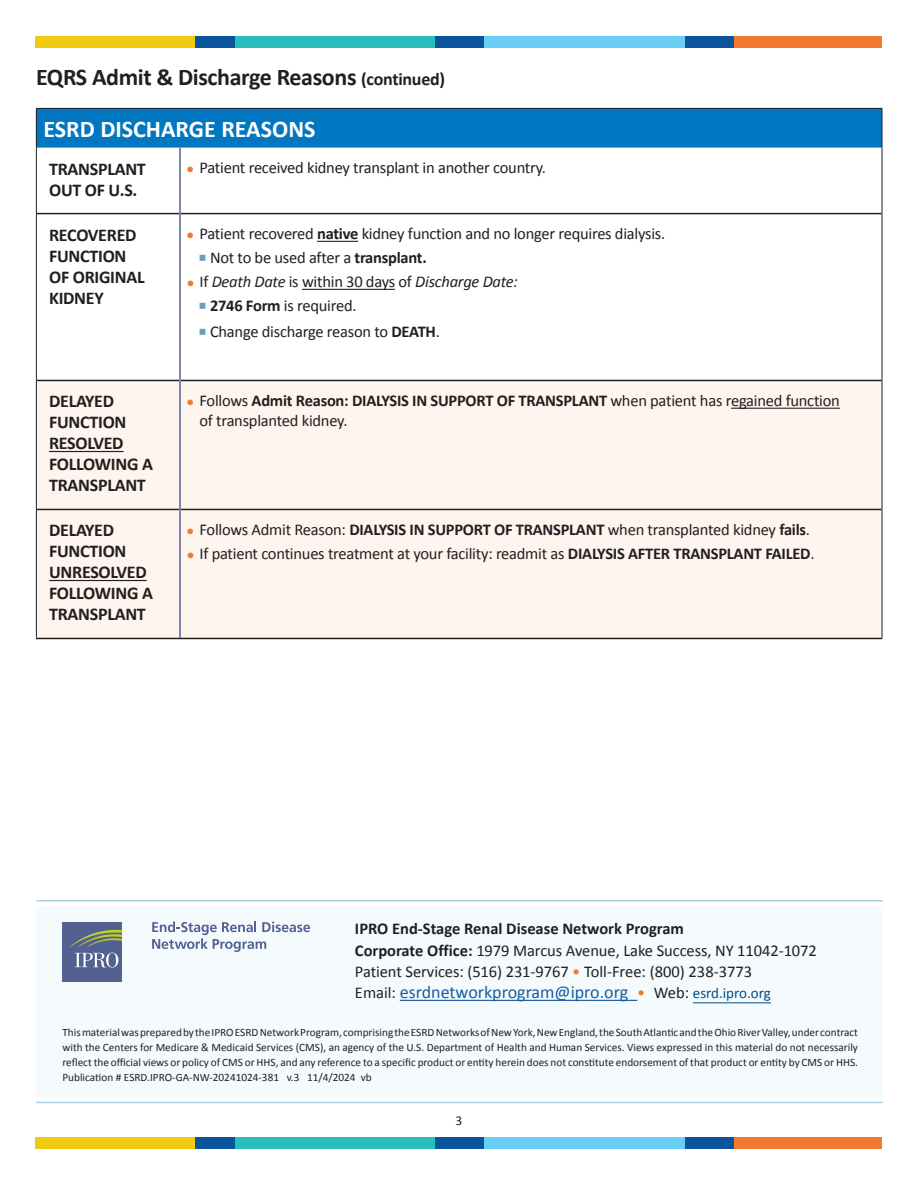
<style>
.page{position:relative;width:918px;height:1188px;background:#fff}
.page>*{position:absolute;margin:0;border:0;box-sizing:border-box;transform-origin:0 0}
.t1{font:700 24px "Calibri";letter-spacing:-.015em;color:#231f20}
.Table-2_Header{font:700 24px "Calibri";color:#fff}
.Table_2_Body{font:700 18px/21px "Calibri";letter-spacing:-.015em;color:#231f20}
.contact{font:18px "Calibri";color:#175d9e}
.contact-2{font:16.5px/19.5px "Calibri";letter-spacing:-.015em;color:#231f20}
.t2{font:italic 16.5px "Calibri";letter-spacing:-.015em;color:#231f20}
.contact-3{font:700 16.5px "Calibri";color:#231f20}
.t3{font:13.5px "Calibri";color:#231f20}
.Disclaimer{font:11.25px/15px "Calibri";color:#231f20;text-align:justify}
.s1{font-size:18px}
.s2{font-size:18px;color:#f37930}
.s3{font-weight:700}
.s4{font-size:25.5px;color:#6a9ec4}
.s5{font-style:normal;font-size:18px;color:#f37930}
.s6{font-style:normal}
.s7{color:#f37930}
.s8{font-size:16.5px;color:#231f20}
.s9{font-size:16.5px;color:#f37930}
.s10{font-size:15px;color:#004e89}
</style>
<div class="page">
<div style="left:36px;top:36px;width:159px;height:12px;background:#f0cb12"></div>
<div style="left:734px;top:36px;width:148px;height:12px;background:#f37931"></div>
<div style="left:195px;top:36px;width:49px;height:12px;background:#09549c"></div>
<div style="left:235px;top:36px;width:200px;height:12px;background:#28bebe"></div>
<div style="left:435px;top:36px;width:49px;height:12px;background:#09549c"></div>
<div style="left:484px;top:36px;width:201px;height:12px;background:#69cef5"></div>
<div style="left:685px;top:36px;width:49px;height:12px;background:#09549c"></div>
<div style="left:36px;top:1137px;width:159px;height:12px;background:#f0cb12"></div>
<div style="left:734px;top:1137px;width:148px;height:12px;background:#f37931"></div>
<div style="left:195px;top:1137px;width:49px;height:12px;background:#09549c"></div>
<div style="left:235px;top:1137px;width:200px;height:12px;background:#28bebe"></div>
<div style="left:435px;top:1137px;width:49px;height:12px;background:#09549c"></div>
<div style="left:484px;top:1137px;width:201px;height:12px;background:#69cef5"></div>
<div style="left:685px;top:1137px;width:49px;height:12px;background:#09549c"></div>
<div style="left:36px;top:108px;width:846px;height:40px;background:#0077c0"></div>
<svg style="left:37px;top:148px;width:845px;height:232px"></svg>
<div style="left:37px;top:381px;width:845px;height:257px;background:#fef5ef"></div>
<hr style="left:36px;top:108px;width:144px;height:1px;background:#231f20">
<hr style="left:36px;top:109px;width:1px;height:39px;background:#231f20">
<hr style="left:180px;top:108px;width:702px;height:1px;background:#231f20">
<hr style="left:882px;top:109px;width:1px;height:39px;background:#231f20">
<hr style="left:36px;top:148px;width:1px;height:66px;background:#231f20">
<hr style="left:882px;top:148px;width:1px;height:66px;background:#231f20">
<hr style="left:36px;top:214px;width:1px;height:166px;background:#231f20">
<hr style="left:882px;top:214px;width:1px;height:166px;background:#231f20">
<hr style="left:36px;top:380px;width:1px;height:129px;background:#231f20">
<hr style="left:882px;top:380px;width:1px;height:129px;background:#231f20">
<hr style="left:36px;top:509px;width:1px;height:129px;background:#231f20">
<hr style="left:882px;top:509px;width:1px;height:129px;background:#231f20">
<hr style="left:37px;top:213px;width:142px;height:1px;background:#231f20">
<hr style="left:181px;top:213px;width:701px;height:1px;background:#231f20">
<hr style="left:37px;top:380px;width:142px;height:1px;background:#231f20">
<hr style="left:181px;top:380px;width:701px;height:1px;background:#231f20">
<hr style="left:37px;top:509px;width:142px;height:1px;background:#231f20">
<hr style="left:181px;top:509px;width:701px;height:1px;background:#231f20">
<hr style="left:36px;top:638px;width:144px;height:1px;background:#231f20">
<hr style="left:180px;top:638px;width:702px;height:1px;background:#231f20">
<hr style="left:179px;top:148px;width:2px;height:66px;background:#536192">
<hr style="left:179px;top:214px;width:2px;height:166px;background:#536192">
<hr style="left:179px;top:380px;width:2px;height:129px;background:#536192">
<hr style="left:179px;top:509px;width:2px;height:129px;background:#536192">
<hr style="left:317px;top:241px;width:41px;height:1px;background:#231f20">
<hr style="left:302px;top:289px;width:93px;height:1px;background:#231f20">
<hr style="left:49px;top:451px;width:75px;height:1px;background:#231f20">
<hr style="left:731px;top:408px;width:109px;height:1px;background:#231f20">
<hr style="left:49px;top:580px;width:98px;height:1px;background:#231f20">
<div style="left:36px;top:906px;width:846px;height:191px;background:#f5fafc"></div>
<hr style="left:36px;top:900px;width:847px;height:2px;background:#a7cfe8">
<hr style="left:36px;top:1102px;width:847px;height:1px;background:#a7cfe8">
<hr style="left:400px;top:1000px;width:237px;height:1px;background:#175d9e">
<hr style="left:693px;top:1002px;width:78px;height:1px;background:#004e89">
<div style="left:62px;top:922px;width:60px;height:60px;background:#536192"></div>
<svg style="left:70px;top:929px;width:52px;height:39px"></svg>
<svg style="left:152px;top:921px;width:158px;height:31px"></svg>
<h1 class="t1" style="left:36px;top:60px;width:411px">EQRS Admit &amp; Discharge Reasons <span class="s1">(continued)</span></h1>
<p class="Table-2_Header" style="left:44px;top:112px;width:274px">ESRD DISCHARGE REASONS</p>
<p class="Table_2_Body" style="left:49px;top:158px;width:98px">TRANSPLANT<br>OUT OF U.S.</p>
<p class="contact-2" style="left:186px;top:158px;width:362px"><span class="s2">•</span> Patient received kidney transplant in another country.</p>
<p class="Table_2_Body" style="left:49px;top:224px;width:97px">RECOVERED<br>FUNCTION<br>OF ORIGINAL<br>KIDNEY</p>
<p class="contact-2" style="left:186px;top:224px;width:481px"><span class="s2">•</span> Patient recovered <span class="s3">native</span> kidney function and no longer requires dialysis.</p>
<p class="contact-2" style="left:198px;top:248px;width:230px"><span class="s4">▪</span> Not to be used after a <span class="s3">transplant.</span></p>
<p class="t2" style="left:186px;top:271px;width:333px"><span class="s5">•</span> <span class="s6">If</span> Death Date <span class="s6">is within 30 days of</span> Discharge Date:</p>
<p class="contact-2" style="left:198px;top:296px;width:160px"><span class="s4">▪</span> <span class="s3">2746 Form</span> is required.</p>
<p class="contact-2" style="left:198px;top:321px;width:243px"><span class="s4">▪</span> Change discharge reason to <span class="s3">DEATH</span>.</p>
<p class="Table_2_Body" style="left:49px;top:390px;width:105px">DELAYED<br>FUNCTION<br>RESOLVED<br>FOLLOWING A<br>TRANSPLANT</p>
<p class="contact-2" style="left:200px;top:391px;width:642px;text-indent:-14px"><span class="s2">•</span> Follows <span class="s3">Admit Reason: DIALYSIS IN SUPPORT OF TRANSPLANT</span> when patient has regained function of transplanted kidney.</p>
<p class="Table_2_Body" style="left:49px;top:519px;width:105px">DELAYED<br>FUNCTION<br>UNRESOLVED<br>FOLLOWING A<br>TRANSPLANT</p>
<p class="contact-2" style="left:186px;top:520px;width:626px"><span class="s2">•</span> Follows Admit Reason: <span class="s3">DIALYSIS IN SUPPORT OF TRANSPLANT</span> when transplanted kidney <span class="s3">fails</span>.</p>
<p class="contact-2" style="left:186px;top:544px;width:630px"><span class="s2">•</span> If patient continues treatment at your facility: readmit as <span class="s3">DIALYSIS AFTER TRANSPLANT FAILED</span>.</p>
<p class="contact-3" style="left:355px;top:917px;width:330px">IPRO End-Stage Renal Disease Network Program</p>
<p class="contact-2" style="left:355px;top:941px;width:463px"><span class="s3">Corporate Office:</span> 1979 Marcus Avenue, Lake Success, NY 11042-1072</p>
<p class="contact-2" style="left:355px;top:962px;width:399px">Patient Services: (516) 231-9767 <span class="s7">•</span> Toll-Free: (800) 238-3773</p>
<p class="contact" style="left:355px;top:980px;width:417px"><span class="s8">Email:</span> esrdnetworkprogram@ipro.org <span class="s9">•</span> <span class="s8">Web:</span> <span class="s10">esrd.ipro.org</span></p>
<p class="Disclaimer" style="left:62px;top:1025px;width:797px">This material was prepared by the IPRO ESRD Network Program, comprising the ESRD Networks of New York, New England, the South Atlantic and the Ohio River Valley, under contract with the Centers for Medicare &amp; Medicaid Services (CMS), an agency of the U.S. Department of Health and Human Services. Views expressed in this material do not necessarily reflect the official views or policy of CMS or HHS, and any reference to a specific product or entity herein does not constitute endorsement of that product or entity by CMS or HHS.<br>Publication # ESRD.IPRO-GA-NW-20241024-381 v.3 11/4/2024 vb</p>
<p class="t3" style="left:456px;top:1111px;width:8px">3</p>
</div>
